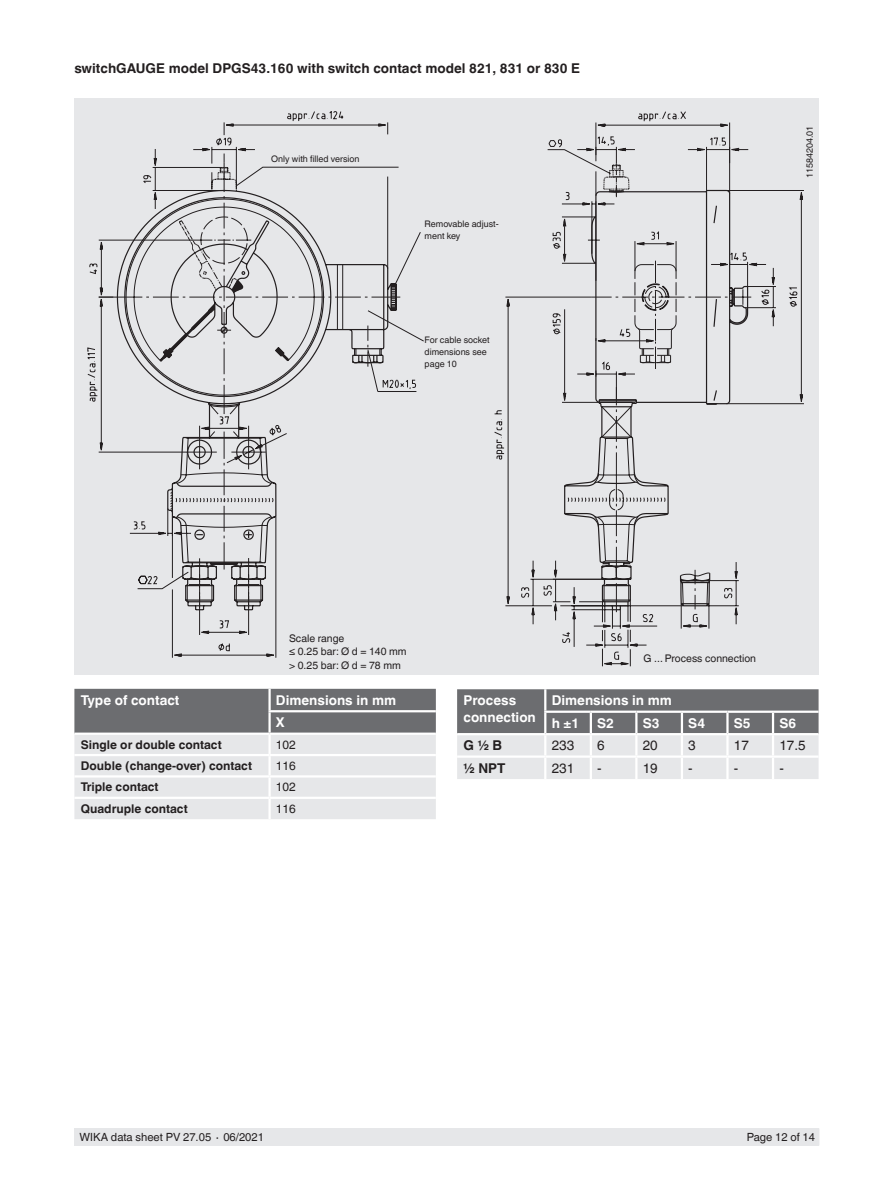
<style>
.page{position:relative;width:893px;height:1188px;background:#fff}
.page>*{position:absolute;margin:0;border:0;box-sizing:border-box;transform-origin:0 0}
.t1{font:700 13.5px/22.5px "Helvetica World";color:#fff}
.t2{font:700 13.5px "Helvetica World";color:#231f20}
.t3{font:13.5px "Helvetica World";color:#231f20}
.t4{font:700 12px "Helvetica World";color:#231f20}
.t5{font:12px "Helvetica World";color:#231f20}
.t6{font:11.25px "Helvetica World";color:#231f20}
.t7{font:10.5px/13.5px "Helvetica World";color:#231f20}
.t8{font:9px/12px "Helvetica World";color:#231f20}
</style>
<div class="page">
<div style="left:75px;top:1128px;width:744px;height:17px;background:#e6e7e9"></div>
<div style="left:74px;top:98px;width:745px;height:576px;background:#e6e7e9"></div>
<svg style="left:223px;top:111px;width:526px;height:56px"></svg>
<hr style="left:596px;top:123px;width:1px;height:38px;background:#231f20">
<hr style="left:706px;top:147px;width:1px;height:43px;background:#231f20">
<svg style="left:688px;top:136px;width:60px;height:27px"></svg>
<svg style="left:89px;top:167px;width:715px;height:491px"></svg>
<svg style="left:116px;top:189px;width:633px;height:218px"></svg>
<svg style="left:165px;top:399px;width:505px;height:212px"></svg>
<svg style="left:588px;top:471px;width:123px;height:140px"></svg>
<svg style="left:74px;top:689px;width:362px;height:130px;background:#bbbcbe"></svg>
<hr style="left:268px;top:689px;width:3px;height:21px;background:#fff">
<hr style="left:268px;top:710px;width:168px;height:2px;background:#fff">
<hr style="left:268px;top:712px;width:3px;height:21px;background:#fff">
<hr style="left:268px;top:735px;width:3px;height:19px;background:#fff">
<hr style="left:74px;top:754px;width:196px;height:2px;background:#fff">
<hr style="left:270px;top:754px;width:166px;height:2px;background:#fff">
<hr style="left:268px;top:756px;width:3px;height:19px;background:#fff">
<hr style="left:74px;top:775px;width:196px;height:3px;background:#fff">
<hr style="left:270px;top:775px;width:166px;height:3px;background:#fff">
<hr style="left:268px;top:778px;width:3px;height:19px;background:#fff">
<hr style="left:74px;top:797px;width:196px;height:2px;background:#fff">
<hr style="left:270px;top:797px;width:166px;height:2px;background:#fff">
<hr style="left:268px;top:799px;width:3px;height:20px;background:#fff">
<hr style="left:74px;top:733px;width:196px;height:2px;background:#fff">
<hr style="left:270px;top:733px;width:166px;height:2px;background:#fff">
<svg style="left:142px;top:135px;width:536px;height:151px"></svg>
<svg style="left:457px;top:689px;width:362px;height:90px;background:#a8a9ac"></svg>
<hr style="left:544px;top:689px;width:2px;height:22px;background:#fff">
<hr style="left:544px;top:711px;width:47px;height:2px;background:#fff">
<hr style="left:544px;top:713px;width:2px;height:20px;background:#fff">
<hr style="left:591px;top:711px;width:45px;height:2px;background:#fff">
<hr style="left:590px;top:713px;width:2px;height:20px;background:#fff">
<hr style="left:636px;top:711px;width:46px;height:2px;background:#fff">
<hr style="left:635px;top:713px;width:2px;height:20px;background:#fff">
<hr style="left:682px;top:711px;width:45px;height:2px;background:#fff">
<hr style="left:681px;top:713px;width:2px;height:20px;background:#fff">
<hr style="left:727px;top:711px;width:46px;height:2px;background:#fff">
<hr style="left:726px;top:713px;width:3px;height:20px;background:#fff">
<hr style="left:773px;top:711px;width:46px;height:2px;background:#fff">
<hr style="left:772px;top:713px;width:2px;height:20px;background:#fff">
<hr style="left:544px;top:735px;width:2px;height:20px;background:#fff">
<hr style="left:590px;top:735px;width:2px;height:20px;background:#fff">
<hr style="left:635px;top:735px;width:2px;height:20px;background:#fff">
<hr style="left:681px;top:735px;width:2px;height:20px;background:#fff">
<hr style="left:726px;top:735px;width:3px;height:20px;background:#fff">
<hr style="left:772px;top:735px;width:2px;height:20px;background:#fff">
<hr style="left:457px;top:755px;width:88px;height:3px;background:#fff">
<hr style="left:545px;top:755px;width:46px;height:3px;background:#fff">
<hr style="left:544px;top:758px;width:2px;height:21px;background:#fff">
<hr style="left:591px;top:755px;width:45px;height:3px;background:#fff">
<hr style="left:590px;top:758px;width:2px;height:21px;background:#fff">
<hr style="left:636px;top:755px;width:46px;height:3px;background:#fff">
<hr style="left:635px;top:758px;width:2px;height:21px;background:#fff">
<hr style="left:682px;top:755px;width:45px;height:3px;background:#fff">
<hr style="left:681px;top:758px;width:2px;height:21px;background:#fff">
<hr style="left:727px;top:755px;width:46px;height:3px;background:#fff">
<hr style="left:726px;top:758px;width:3px;height:21px;background:#fff">
<hr style="left:773px;top:755px;width:46px;height:3px;background:#fff">
<hr style="left:772px;top:758px;width:2px;height:21px;background:#fff">
<hr style="left:457px;top:733px;width:88px;height:2px;background:#fff">
<hr style="left:545px;top:733px;width:46px;height:2px;background:#fff">
<hr style="left:591px;top:733px;width:45px;height:2px;background:#fff">
<hr style="left:636px;top:733px;width:46px;height:2px;background:#fff">
<hr style="left:682px;top:733px;width:45px;height:2px;background:#fff">
<hr style="left:727px;top:733px;width:46px;height:2px;background:#fff">
<hr style="left:773px;top:733px;width:46px;height:2px;background:#fff">
<svg style="left:367px;top:310px;width:58px;height:82px"></svg>
<h1 class="t2" style="left:74px;top:61px;width:507px">switchGAUGE model DPGS43.160 with switch contact model 821, 831 or 830 E</h1>
<p class="t8" style="left:271px;top:153px;width:90px">Only with filled version</p>
<p class="t8" style="left:425px;top:218px;width:76px">Removable adjust&shy;ment key</p>
<p class="t8" style="left:425px;top:334px;width:66px">For cable socket dimensions see page 10</p>
<p class="t8" style="left:804px;top:178px;width:54px;rotate:-90deg">11584204.01</p>
<p class="t7" style="left:289px;top:631px;width:119px">Scale range<br>≤ 0.25 bar: Ø d = 140 mm &gt; 0.25 bar: Ø d = 78 mm</p>
<p class="t7" style="left:643px;top:652px;width:114px">G ... Process connection</p>
<h1 class="t1" style="left:81px;top:689px;width:100px">Type of contact</h1>
<h1 class="t1" style="left:276px;top:689px;width:122px">Dimensions in mm<br>X</h1>
<h2 class="t4" style="left:81px;top:738px;width:142px">Single or double contact</h2>
<h2 class="t5" style="left:276px;top:738px;width:22px">102</h2>
<h2 class="t4" style="left:81px;top:759px;width:173px">Double (change-over) contact</h2>
<h2 class="t5" style="left:276px;top:759px;width:22px">116</h2>
<h2 class="t4" style="left:81px;top:780px;width:79px">Triple contact</h2>
<h2 class="t5" style="left:276px;top:780px;width:22px">102</h2>
<h2 class="t4" style="left:81px;top:802px;width:108px">Quadruple contact</h2>
<h2 class="t5" style="left:276px;top:802px;width:22px">116</h2>
<h1 class="t1" style="left:463px;top:692px;width:74px;line-height:16.5px">Process connection</h1>
<h1 class="t1" style="left:552px;top:689px;width:122px">Dimensions in mm h ±1</h1>
<h1 class="t1" style="left:597px;top:712px;width:18px">S2</h1>
<h1 class="t1" style="left:643px;top:712px;width:18px">S3</h1>
<h1 class="t1" style="left:688px;top:712px;width:18px">S4</h1>
<h1 class="t1" style="left:734px;top:712px;width:18px">S5</h1>
<h1 class="t1" style="left:779px;top:712px;width:18px">S6</h1>
<h1 class="t2" style="left:463px;top:738px;width:40px">G ½ B</h1>
<h1 class="t3" style="left:552px;top:738px;width:24px">233</h1>
<h1 class="t3" style="left:597px;top:738px;width:9px">6</h1>
<h1 class="t3" style="left:643px;top:738px;width:17px">20</h1>
<h1 class="t3" style="left:688px;top:738px;width:9px">3</h1>
<h1 class="t3" style="left:734px;top:738px;width:17px">17</h1>
<h1 class="t3" style="left:779px;top:738px;width:28px">17.5</h1>
<h1 class="t2" style="left:463px;top:760px;width:43px">½ NPT</h1>
<h1 class="t3" style="left:552px;top:760px;width:24px">231</h1>
<h1 class="t3" style="left:597px;top:760px;width:6px">-</h1>
<h1 class="t3" style="left:643px;top:760px;width:17px">19</h1>
<h1 class="t3" style="left:688px;top:760px;width:6px">-</h1>
<h1 class="t3" style="left:734px;top:760px;width:6px">-</h1>
<h1 class="t3" style="left:779px;top:760px;width:6px">-</h1>
<p class="t6" style="left:80px;top:1131px;width:186px">WIKA data sheet PV 27.05 ∙ 06/2021</p>
<p class="t6" style="left:747px;top:1131px;width:70px">Page 12 of 14</p>
</div>
